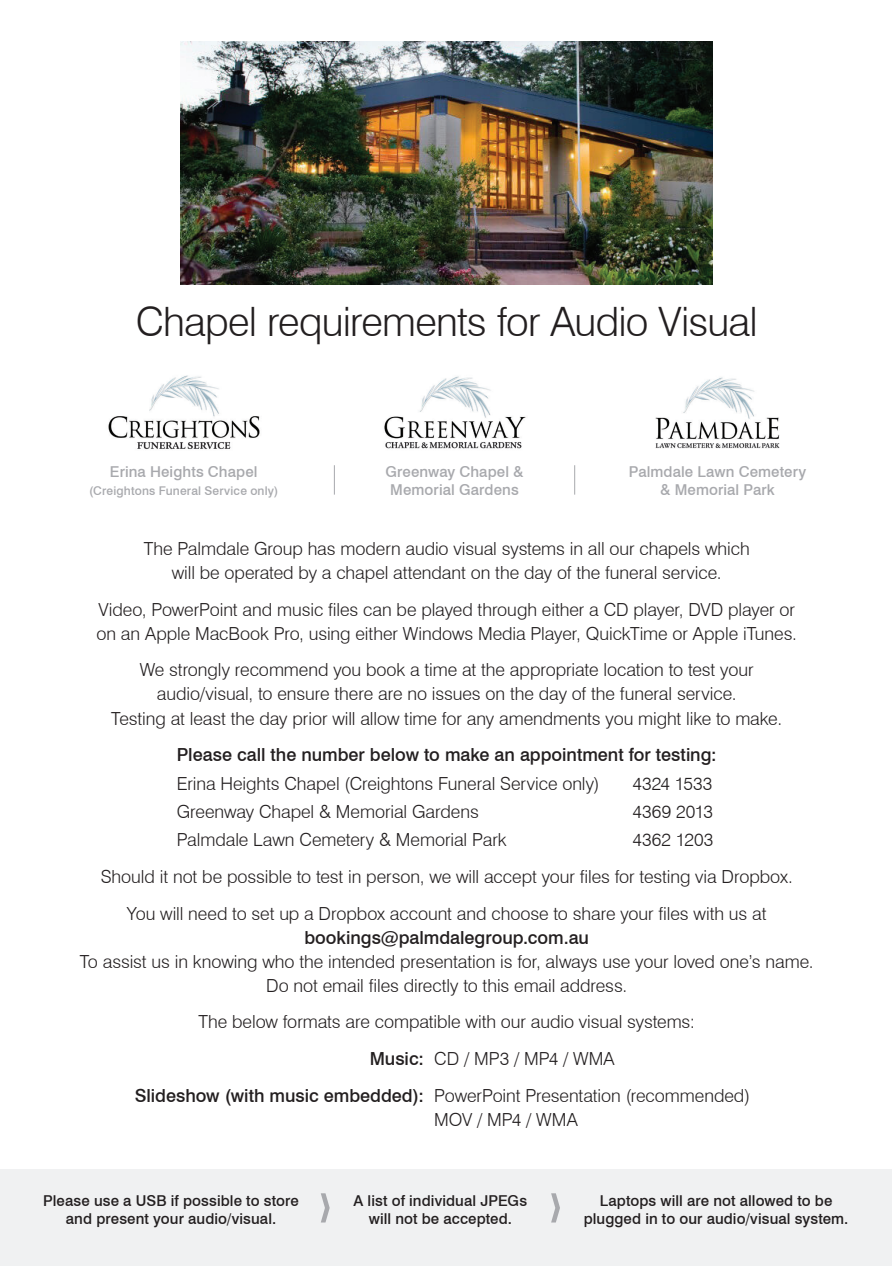
<style>
.page{position:relative;width:892px;height:1266px;background:#fff}
.page>*{position:absolute;margin:0;border:0;box-sizing:border-box;transform-origin:0 0}
.t1{font:300 40.5px "Swiss 721 BT";letter-spacing:-.02em;color:#231f20}
.t2{font:300 18px/24px "Swiss 721 BT";letter-spacing:-.005em;color:#231f20;text-align:center}
.t3{font:500 18px "Swiss 721 BT";color:#231f20}
.t4{font:500 15px/18px "Swiss 721 BT";letter-spacing:.005em;color:#231f20;text-align:center}
.t5{font:500 15px/18px "Swiss 721 BT";letter-spacing:.005em;color:#a8a9ad;text-align:center}
.t6{font:500 12px "Swiss 721 BT";letter-spacing:.015em;color:#a8a9ad}
.s1{font-weight:500}
</style>
<div class="page">
<img style="left:181px;top:41px;width:532px;height:243px">
<div style="left:0;top:1168px;width:892px;height:97px;background:#f0f1f2"></div>
<svg style="left:321px;top:1193px;width:9px;height:29px"></svg>
<svg style="left:551px;top:1193px;width:9px;height:29px"></svg>
<img style="left:108px;top:375px;width:152px;height:75px">
<img style="left:384px;top:376px;width:142px;height:73px">
<img style="left:655px;top:377px;width:125px;height:72px">
<svg style="left:334px;top:465px;width:1px;height:29px"></svg>
<svg style="left:574px;top:465px;width:1px;height:29px"></svg>
<h1 class="t1" style="left:136px;top:297px;width:624px">Chapel requirements for Audio Visual</h1>
<p class="t5" style="left:110px;top:462px;width:149px">Erina Heights Chapel</p>
<p class="t6" style="left:89px;top:483px;width:191px">(Creightons Funeral Service only)</p>
<p class="t5" style="left:385px;top:462px;width:140px">Greenway Chapel &amp;<br>Memorial Gardens</p>
<p class="t5" style="left:629px;top:462px;width:179px">Palmdale Lawn Cemetery &amp; Memorial Park</p>
<p class="t2" style="left:144px;top:536px;width:608px">The Palmdale Group has modern audio visual systems in all our chapels which will be operated by a chapel attendant on the day of the funeral service.</p>
<p class="t2" style="left:96px;top:597px;width:702px;text-align:left">Video, PowerPoint and music files can be played through either a CD player, DVD player or on an Apple MacBook Pro, using either Windows Media Player, QuickTime or Apple iTunes.</p>
<p class="t2" style="left:111px;top:658px;width:672px">We strongly recommend you book a time at the appropriate location to test your audio/visual, to ensure there are no issues on the day of the funeral service.<br>Testing at least the day prior will allow time for any amendments you might like to make.</p>
<p class="t3" style="left:177px;top:743px;width:541px">Please call the number below to make an appointment for testing:</p>
<p class="t2" style="left:177px;top:771px;width:424px">Erina Heights Chapel (Creightons Funeral Service only)</p>
<p class="t2" style="left:632px;top:771px;width:82px">4324 1533</p>
<p class="t2" style="left:177px;top:799px;width:304px">Greenway Chapel &amp; Memorial Gardens</p>
<p class="t2" style="left:632px;top:799px;width:82px">4369 2013</p>
<p class="t2" style="left:177px;top:827px;width:331px">Palmdale Lawn Cemetery &amp; Memorial Park</p>
<p class="t2" style="left:632px;top:827px;width:83px">4362 1203</p>
<p class="t2" style="left:101px;top:864px;width:694px">Should it not be possible to test in person, we will accept your files for testing via Dropbox.</p>
<p class="t2" style="left:127px;top:901px;width:641px">You will need to set up a Dropbox account and choose to share your files with us at</p>
<p class="t3" style="left:304px;top:926px;width:286px">bookings@palmdalegroup.com.au</p>
<p class="t2" style="left:80px;top:949px;width:735px">To assist us in knowing who the intended presentation is for, always use your loved one’s name.<br>Do not email files directly to this email address.</p>
<p class="t2" style="left:198px;top:1009px;width:498px">The below formats are compatible with our audio visual systems:</p>
<p class="t2" style="left:370px;top:1046px;width:246px"><span class="s1">Music:</span> CD / MP3 / MP4 / WMA</p>
<p class="t2" style="left:135px;top:1083px;width:617px"><span class="s1">Slideshow (with music embedded):</span> PowerPoint Presentation (recommended)</p>
<p class="t2" style="left:434px;top:1107px;width:145px">MOV / MP4 / WMA</p>
<p class="t4" style="left:43px;top:1190px;width:257px">Please use a USB if possible to store and present your audio/visual.</p>
<p class="t4" style="left:354px;top:1190px;width:175px">A list of individual JPEGs will not be accepted.</p>
<p class="t4" style="left:584px;top:1190px;width:266px">Laptops will are not allowed to be plugged in to our audio/visual system.</p>
</div>
